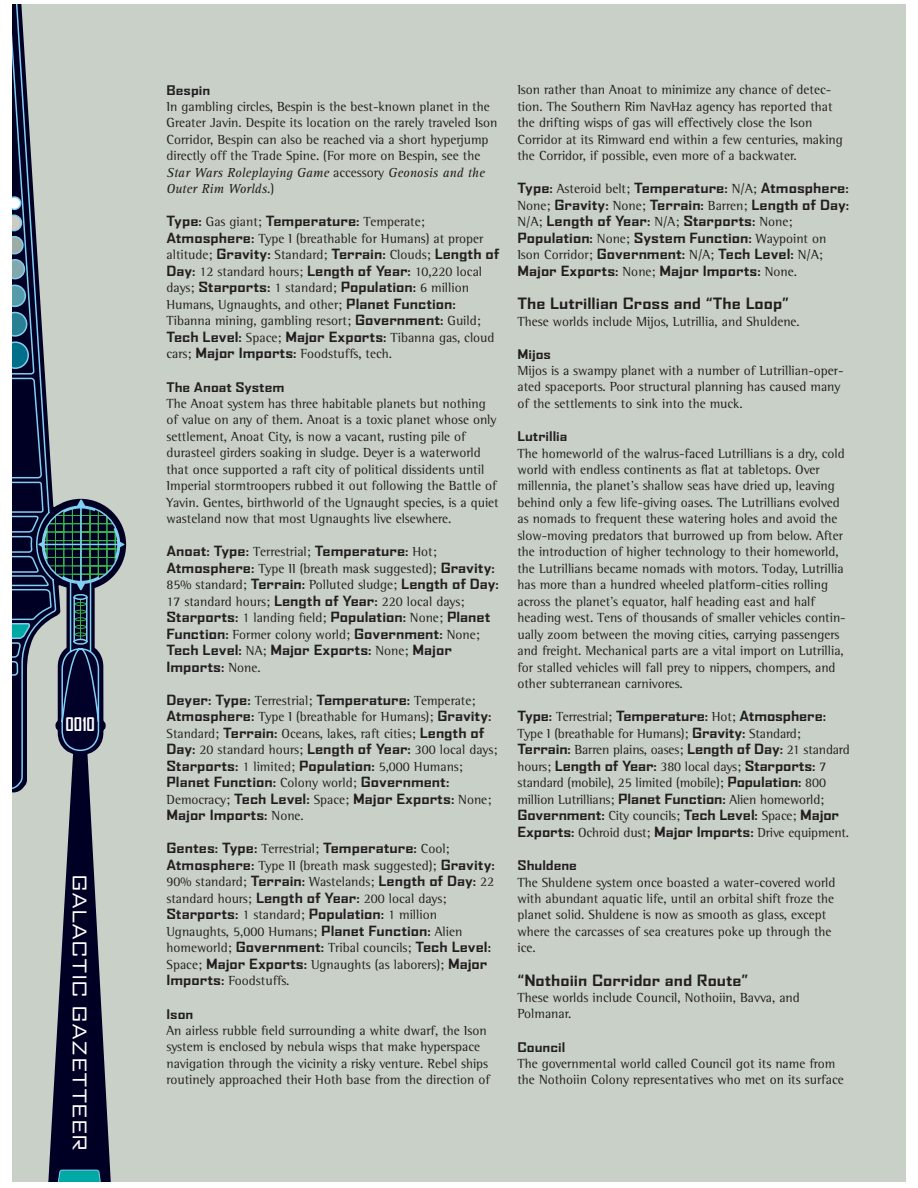
<style>
.page{position:relative;width:918px;height:1188px;background:#fff}
.page>*{position:absolute;margin:0;border:0;box-sizing:border-box;transform-origin:0 0}
.t1{font:expanded 18px "Agency FB";color:#fff}
.t2{font:700 18px "Agency FB";color:#fff}
.t3{font:700 expanded 15px "Agency FB";color:#231f1f}
.t4{font:13.5px/16.5px "Rotis Semi Serif";color:#231f1f}
.t5{font:700 expanded 13.5px/16.5px "Agency FB";color:#231f1f}
.t6{font:italic 13.5px/16.5px "Rotis Serif";color:#231f1f}
.t7{font:700 expanded 12.75px "Agency FB";color:#231f1f}
.s1{font-family:"Rotis Semi Serif";font-style:normal}
.s2{font-family:"Agency FB";font-weight:700;font-stretch:expanded}
.s3{font-family:"Rotis Semi Serif";font-weight:400;font-stretch:normal}
</style>
<div class="page">
<div style="left:12px;top:4px;width:894px;height:1178px;background:#c8d0c7"></div>
<svg style="left:12px;top:4px;width:113px;height:1178px"></svg>
<h1 class="t2" style="left:66px;top:718px;width:31px">0010</h1>
<h1 class="t1" style="left:86px;top:874px;width:279px;rotate:90deg">GALACTIC GAZETTEER</h1>
<p class="t7" style="left:166px;top:85px;width:45px">Bespin</p>
<p class="t4" style="left:166px;top:99px;width:333px">In gambling circles, Bespin is the best-known planet in the Greater Javin. Despite its location on the rarely traveled Ison Corridor, Bespin can also be reached via a short hyperjump directly off the Trade Spine. (For more on Bespin, see the</p>
<p class="t6" style="left:166px;top:165px;width:320px">Star Wars Roleplaying Game <span class="s1">accessory</span> Geonosis and the<br>Outer Rim Worlds<span class="s1">.)</span></p>
<p class="t4" style="left:167px;top:215px;width:334px"><span class="s2">Type:</span> Gas giant; <span class="s2">Temperature:</span> Temperate; <span class="s2">Atmosphere:</span> Type I (breathable for Humans) at proper altitude; <span class="s2">Gravity:</span> Standard; <span class="s2">Terrain:</span> Clouds; <span class="s2">Length of Day:</span> 12 standard hours; <span class="s2">Length of Year:</span> 10,220 local days; <span class="s2">Starports:</span> 1 standard; <span class="s2">Population:</span> 6 million Humans, Ugnaughts, and other; <span class="s2">Planet Function:<br></span>Tibanna mining, gambling resort; <span class="s2">Government:</span> Guild;</p>
<p class="t5" style="left:167px;top:330px;width:330px">Tech Level: <span class="s3">Space;</span> Major Exports: <span class="s3">Tibanna gas, cloud</span></p>
<p class="t4" style="left:167px;top:347px;width:227px">cars; <span class="s2">Major Imports:</span> Foodstuffs, tech.</p>
<p class="t7" style="left:166px;top:382px;width:119px">The Anoat System</p>
<p class="t4" style="left:166px;top:396px;width:334px">The Anoat system has three habitable planets but nothing of value on any of them. Anoat is a toxic planet whose only settlement, Anoat City, is now a vacant, rusting pile of durasteel girders soaking in sludge. Deyer is a waterworld that once supported a raft city of political dissidents until Imperial stormtroopers rubbed it out following the Battle of Yavin. Gentes, birthworld of the Ugnaught species, is a quiet wasteland now that most Ugnaughts live elsewhere.</p>
<p class="t5" style="left:166px;top:544px;width:272px">Anoat: Type: <span class="s3">Terrestrial;</span> Temperature: <span class="s3">Hot;</span></p>
<p class="t4" style="left:166px;top:561px;width:334px"><span class="s2">Atmosphere:</span> Type II (breath mask suggested); <span class="s2">Gravity:<br></span>85% standard; <span class="s2">Terrain:</span> Polluted sludge; <span class="s2">Length of Day:<br></span>17 standard hours; <span class="s2">Length of Year:</span> 220 local days;</p>
<p class="t5" style="left:167px;top:610px;width:326px">Starports: <span class="s3">1 landing field;</span> Population: <span class="s3">None;</span> Planet</p>
<p class="t4" style="left:166px;top:627px;width:315px"><span class="s2">Function:</span> Former colony world; <span class="s2">Government:</span> None;</p>
<p class="t5" style="left:166px;top:643px;width:287px">Tech Level: <span class="s3">NA;</span> Major Exports: <span class="s3">None;</span> Major<br>Imports: <span class="s3">None.</span></p>
<p class="t5" style="left:166px;top:693px;width:310px">Deyer: Type: <span class="s3">Terrestrial;</span> Temperature: <span class="s3">Temperate;</span></p>
<p class="t4" style="left:166px;top:710px;width:332px"><span class="s2">Atmosphere:</span> Type I (breathable for Humans); <span class="s2">Gravity:<br></span>Standard; <span class="s2">Terrain:</span> Oceans, lakes, raft cities; <span class="s2">Length of<br>Day:</span> 20 standard hours; <span class="s2">Length of Year:</span> 300 local days;</p>
<p class="t5" style="left:166px;top:759px;width:326px">Starports: <span class="s3">1 limited;</span> Population: <span class="s3">5,000 Humans; </span>Planet Function: <span class="s3">Colony world;</span> Government:<br><span class="s3">Democracy;</span> Tech Level: <span class="s3">Space;</span> Major Exports: <span class="s3">None; </span>Major Imports: <span class="s3">None.</span></p>
<p class="t5" style="left:166px;top:841px;width:285px">Gentes: Type: <span class="s3">Terrestrial;</span> Temperature: <span class="s3">Cool;</span></p>
<p class="t4" style="left:166px;top:858px;width:330px;text-align:justify"><span class="s2">Atmosphere:</span> Type II (breath mask suggested); <span class="s2">Gravity:<br></span>90% standard; <span class="s2">Terrain:</span> Wastelands; <span class="s2">Length of Day:</span> 22 standard hours; <span class="s2">Length of Year:</span> 200 local days;</p>
<p class="t5" style="left:166px;top:907px;width:272px">Starports: <span class="s3">1 standard;</span> Population: <span class="s3">1 million</span></p>
<p class="t4" style="left:166px;top:924px;width:326px">Ugnaughts, 5,000 Humans; <span class="s2">Planet Function:</span> Alien homeworld; <span class="s2">Government:</span> Tribal councils; <span class="s2">Tech Level:<br></span>Space; <span class="s2">Major Exports:</span> Ugnaughts (as laborers); <span class="s2">Major Imports:</span> Foodstuffs.</p>
<p class="t7" style="left:166px;top:1009px;width:28px">Ison</p>
<p class="t4" style="left:166px;top:1023px;width:325px">An airless rubble field surrounding a white dwarf, the Ison system is enclosed by nebula wisps that make hyperspace navigation through the vicinity a risky venture. Rebel ships routinely approached their Hoth base from the direction of</p>
<p class="t4" style="left:518px;top:83px;width:327px">Ison rather than Anoat to minimize any chance of detec&shy;tion. The Southern Rim NavHaz agency has reported that the drifting wisps of gas will effectively close the Ison Corridor at its Rimward end within a few centuries, making the Corridor, if possible, even more of a backwater.</p>
<p class="t5" style="left:518px;top:181px;width:333px">Type: <span class="s3">Asteroid belt;</span> Temperature: <span class="s3">N/A;</span> Atmosphere:<br><span class="s3">None;</span> Gravity: <span class="s3">None;</span> Terrain: <span class="s3">Barren;</span> Length of Day:<br><span class="s3">N/A;</span> Length of Year: <span class="s3">N/A;</span> Starports: <span class="s3">None; </span>Population: <span class="s3">None;</span> System Function: <span class="s3">Waypoint on</span></p>
<p class="t4" style="left:518px;top:248px;width:307px">Ison Corridor; <span class="s2">Government:</span> N/A; <span class="s2">Tech Level:</span> N/A;</p>
<p class="t5" style="left:518px;top:264px;width:281px">Major Exports: <span class="s3">None;</span> Major Imports: <span class="s3">None.</span></p>
<p class="t3" style="left:518px;top:298px;width:273px">The Lutrillian Cross and “The Loop”</p>
<p class="t4" style="left:518px;top:314px;width:284px">These worlds include Mijos, Lutrillia, and Shuldene.</p>
<p class="t7" style="left:518px;top:349px;width:35px">Mijos</p>
<p class="t4" style="left:518px;top:363px;width:328px">Mijos is a swampy planet with a number of Lutrillian-oper&shy;ated spaceports. Poor structural planning has caused many of the settlements to sink into the muck.</p>
<p class="t7" style="left:518px;top:432px;width:51px">Lutrillia</p>
<p class="t4" style="left:518px;top:446px;width:330px">The homeworld of the walrus-faced Lutrillians is a dry, cold world with endless continents as flat at tabletops. Over millennia, the planet’s shallow seas have dried up, leaving behind only a few life-giving oases. The Lutrillians evolved as nomads to frequent these watering holes and avoid the slow-moving predators that burrowed up from below. After the introduction of higher technology to their homeworld, the Lutrillians became nomads with motors. Today, Lutrillia has more than a hundred wheeled platform-cities rolling across the planet’s equator, half heading east and half heading west. Tens of thousands of smaller vehicles contin&shy;ually zoom between the moving cities, carrying passengers and freight. Mechanical parts are a vital import on Lutrillia, for stalled vehicles will fall prey to nippers, chompers, and other subterranean carnivores.</p>
<p class="t5" style="left:518px;top:709px;width:310px">Type: <span class="s3">Terrestrial;</span> Temperature: <span class="s3">Hot;</span> Atmosphere:</p>
<p class="t4" style="left:518px;top:726px;width:334px">Type I (breathable for Humans); <span class="s2">Gravity:</span> Standard;<br><span class="s2">Terrain:</span> Barren plains, oases; <span class="s2">Length of Day:</span> 21 standard</p>
<p class="t5" style="left:518px;top:759px;width:310px"><span class="s3">hours;</span> Length of Year: <span class="s3">380 local days;</span> Starports: <span class="s3">7</span></p>
<p class="t4" style="left:518px;top:776px;width:310px">standard (mobile), 25 limited (mobile); <span class="s2">Population:</span> 800 million Lutrillians; <span class="s2">Planet Function:</span> Alien homeworld;</p>
<p class="t5" style="left:518px;top:808px;width:323px">Government: <span class="s3">City councils;</span> Tech Level: <span class="s3">Space;</span> Major</p>
<p class="t4" style="left:518px;top:825px;width:333px"><span class="s2">Exports:</span> Ochroid dust; <span class="s2">Major Imports:</span> Drive equipment.</p>
<p class="t7" style="left:518px;top:861px;width:61px">Shuldene</p>
<p class="t4" style="left:518px;top:875px;width:320px">The Shuldene system once boasted a water-covered world with abundant aquatic life, until an orbital shift froze the planet solid. Shuldene is now as smooth as glass, except where the carcasses of sea creatures poke up through the ice.</p>
<p class="t3" style="left:518px;top:975px;width:232px">“Nothoiin Corridor and Route”</p>
<p class="t4" style="left:518px;top:990px;width:284px">These worlds include Council, Nothoiin, Bavva, and<br>Polmanar.</p>
<p class="t7" style="left:518px;top:1042px;width:49px">Council</p>
<p class="t4" style="left:518px;top:1056px;width:328px">The governmental world called Council got its name from the Nothoiin Colony representatives who met on its surface</p>
</div>
